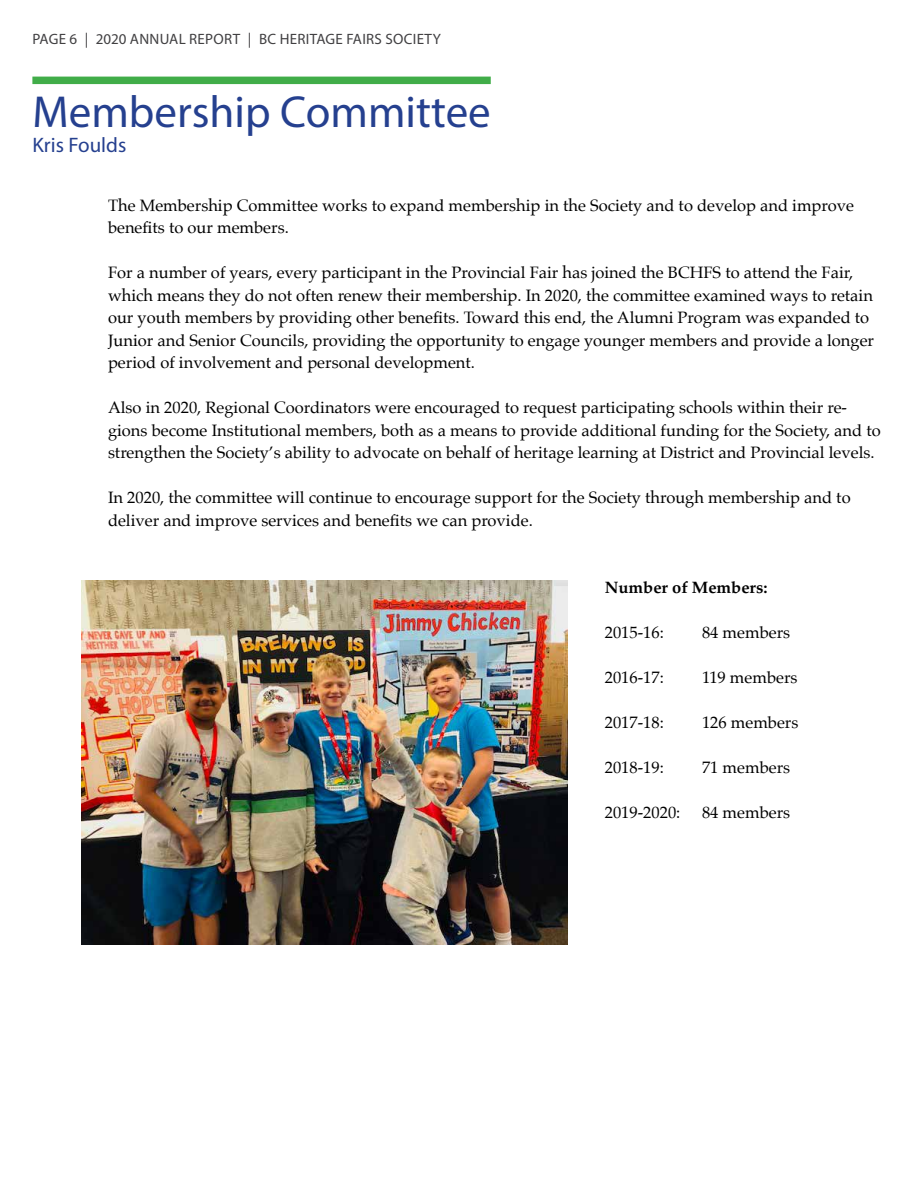
<style>
.page{position:relative;width:918px;height:1188px;background:#fff}
.page>*{position:absolute;margin:0;border:0;box-sizing:border-box;transform-origin:0 0}
.t1{font:45px "Myriad Pro";color:#25408f}
.t2{font:21px "Myriad Pro";color:#25408f}
.t3{font:16.5px/22.5px "Palatino";color:#000}
.t4{font:700 16.5px "Palatino";color:#000}
.t5{font:15px "Myriad Pro";letter-spacing:.02em;color:#414042}
</style>
<div class="page">
<div style="left:32px;top:77px;width:459px;height:7px;background:#41ad49"></div>
<img style="left:81px;top:580px;width:486px;height:365px">
<p class="t5" style="left:33px;top:29px;width:410px">PAGE 6 | 2020 ANNUAL REPORT | BC HERITAGE FAIRS SOCIETY</p>
<h1 class="t1" style="left:32px;top:84px;width:460px">Membership Committee</h1>
<p class="t2" style="left:32px;top:132px;width:96px">Kris Foulds</p>
<p class="t3" style="left:108px;top:194px;width:748px">The Membership Committee works to expand membership in the Society and to develop and improve benefits to our members.</p>
<p class="t3" style="left:108px;top:261px;width:768px">For a number of years, every participant in the Provincial Fair has joined the BCHFS to attend the Fair, which means they do not often renew their membership. In 2020, the committee examined ways to retain our youth members by providing other benefits. Toward this end, the Alumni Program was expanded to Junior and Senior Councils, providing the opportunity to engage younger members and provide a longer period of involvement and personal development.</p>
<p class="t3" style="left:108px;top:396px;width:774px">Also in 2020, Regional Coordinators were encouraged to request participating schools within their re&shy;gions become Institutional members, both as a means to provide additional funding for the Society, and to strengthen the Society’s ability to advocate on behalf of heritage learning at District and Provincial levels.</p>
<p class="t3" style="left:108px;top:486px;width:744px">In 2020, the committee will continue to encourage support for the Society through membership and to deliver and improve services and benefits we can provide.</p>
<p class="t4" style="left:605px;top:573px;width:164px">Number of Members:</p>
<p class="t3" style="left:605px;top:621px;width:61px">2015-16:</p>
<p class="t3" style="left:702px;top:621px;width:90px">84 members</p>
<p class="t3" style="left:605px;top:666px;width:61px">2016-17:</p>
<p class="t3" style="left:702px;top:666px;width:97px">119 members</p>
<p class="t3" style="left:605px;top:711px;width:61px">2017-18:</p>
<p class="t3" style="left:702px;top:711px;width:98px">126 members</p>
<p class="t3" style="left:605px;top:756px;width:61px">2018-19:</p>
<p class="t3" style="left:702px;top:756px;width:90px">71 members</p>
<p class="t3" style="left:605px;top:801px;width:77px">2019-2020:</p>
<p class="t3" style="left:702px;top:801px;width:90px">84 members</p>
</div>
